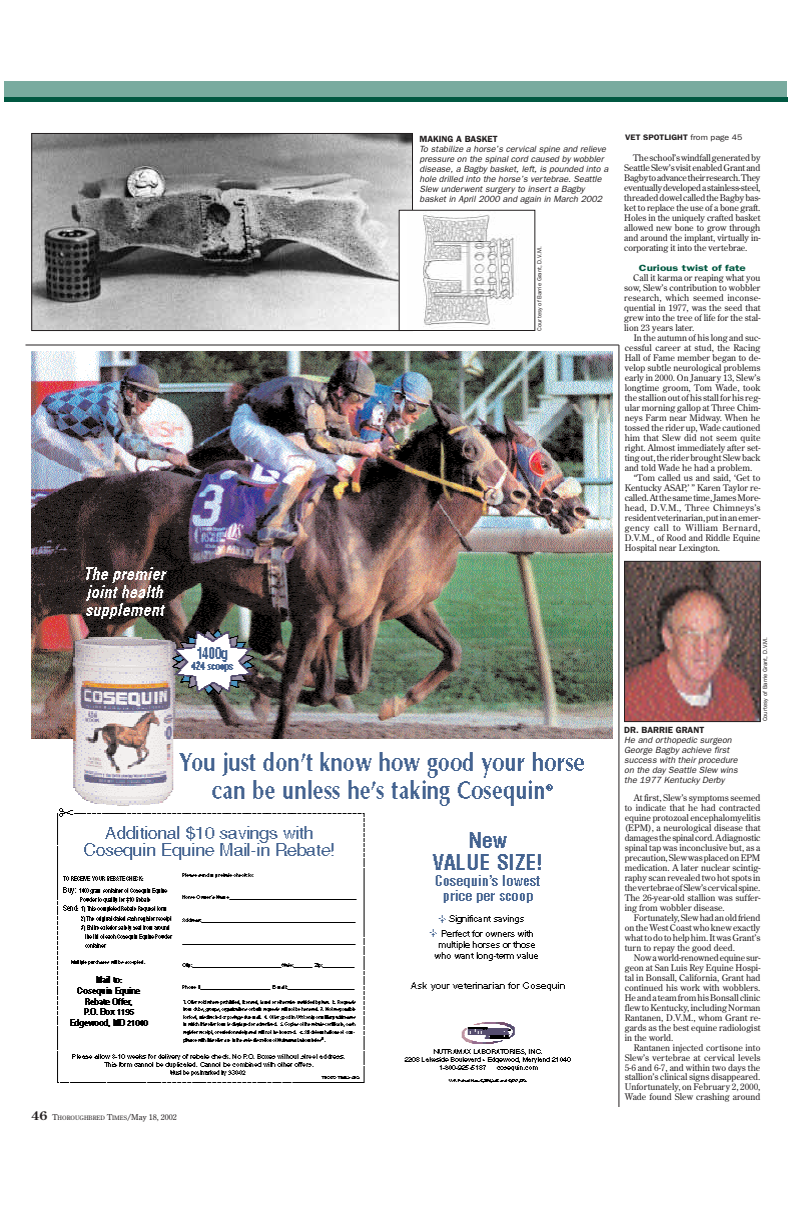
<style>
.page{position:relative;width:797px;height:1224px;background:#fff}
.page>*{position:absolute;margin:0;border:0;box-sizing:border-box;transform-origin:0 0}
.t1{font:9px/10px "Century Old Style";color:#231f20;text-align:justify}
.t2{font:italic 9px/10px "Franklin Gothic";color:#231f20}
.t3{font:9px "Century Old Style";letter-spacing:.025em;color:#231f20}
.t4{font:600 9px "Franklin Gothic";color:#231f20}
.t5{font:9px "Century Old Style";letter-spacing:.05em;color:#231f20}
.t6{font:600 9px "Franklin Gothic";color:#005841;scale:1.3 1}
.t7{font:600 8px "Franklin Gothic";color:#231f20;scale:1.1 1}
.t8{font:6px "Franklin Gothic";color:#231f20}
.t9{font:6px "Century Old Style";color:#231f20}
.s1{font-weight:700;font-size:12px}
.s2{font-size:8px}
.s3{font-weight:400}
</style>
<div class="page">
<img style="left:34px;top:135px;width:377px;height:194px">
<div style="left:32px;top:133px;width:381px;height:198px;border:1px solid #231f20"></div>
<div style="left:399px;top:210px;width:136px;height:120px;background:#fff"></div>
<img style="left:423px;top:213px;width:91px;height:116px">
<div style="left:399px;top:210px;width:136px;height:121px;border:1px solid #231f20"></div>
<div style="left:4px;top:81px;width:783px;height:19px;background:#79ab9f"></div>
<div style="left:4px;top:97px;width:784px;height:5px;background:#005841"></div>
<img style="left:32px;top:351px;width:581px;height:732px">
<hr style="left:26px;top:345px;width:593px;height:1px;background:#231f20">
<hr style="left:619px;top:345px;width:1px;height:762px;background:#231f20">
<img style="left:626px;top:563px;width:132px;height:157px">
<div style="left:624px;top:561px;width:136px;height:161px;border:1px solid #231f20"></div>
<p class="t9" style="left:32px;top:1115px;width:147px"><span class="s1">46</span> <span class="s2">T</span>HOROUGHBRED <span class="s2">T</span>IMES<span class="s2">/May 18, 2002</span></p>
<p class="t4" style="left:420px;top:136px;width:80px">MAKING A BASKET</p>
<p class="t2" style="left:420px;top:145px;width:192px">To stabilize a horse’s cervical spine and relieve pressure on the spinal cord caused by wobbler disease, a Bagby basket, left, is pounded into a hole drilled into the horse’s vertebrae. Seattle Slew underwent surgery to insert a Bagby basket in April 2000 and again in March 2002</p>
<p class="t8" style="left:537px;top:331px;width:86px;rotate:-90deg">Courtesy of Barrie Grant, D.V.M.</p>
<p class="t7" style="left:625px;top:135px;width:108px">VET SPOTLIGHT <span class="s3">from page 45</span></p>
<p class="t1" style="left:624px;top:153px;width:138px;text-indent:9px">The school’s windfall generated by Seattle Slew’s visit enabled Grant and Bagby to advance their research. They eventually developed a stainless-steel, threaded dowel called the Bagby bas&shy;ket to replace the use of a bone graft.<br>Holes in the uniquely crafted basket allowed new bone to grow through and around the implant, virtually in&shy;corporating it into the vertebrae.</p>
<p class="t6" style="left:639px;top:265px;width:84px">Curious twist of fate</p>
<p class="t1" style="left:624px;top:273px;width:138px;text-indent:9px">Call it karma or reaping what you sow, Slew’s contribution to wobbler research, which seemed inconse&shy;quential in 1977, was the seed that grew into the tree of life for the stal&shy;lion 23 years later.</p>
<p class="t1" style="left:634px;top:333px;width:128px">In the autumn of his long and suc-</p>
<p class="t1" style="left:625px;top:343px;width:137px">cessful career at stud, the Racing</p>
<p class="t1" style="left:625px;top:353px;width:137px">Hall of Fame member began to de-</p>
<p class="t1" style="left:625px;top:363px;width:137px">velop subtle neurological problems</p>
<p class="t1" style="left:625px;top:373px;width:137px">early in 2000. On January 13, Slew’s</p>
<p class="t1" style="left:625px;top:383px;width:137px">longtime groom, Tom Wade, took</p>
<p class="t1" style="left:625px;top:393px;width:137px">the stallion out of his stall for his reg-</p>
<p class="t1" style="left:625px;top:403px;width:137px">ular morning gallop at Three Chim-</p>
<p class="t1" style="left:625px;top:413px;width:137px">neys Farm near Midway. When he</p>
<p class="t1" style="left:625px;top:423px;width:137px">tossed the rider up, Wade cautioned</p>
<p class="t1" style="left:625px;top:433px;width:137px">him that Slew did not seem quite</p>
<p class="t1" style="left:625px;top:443px;width:137px">right. Almost immediately after set-</p>
<p class="t1" style="left:625px;top:453px;width:137px">ting out, the rider brought Slew back</p>
<p class="t1" style="left:625px;top:463px;width:129px">and told Wade he had a problem.</p>
<p class="t1" style="left:634px;top:473px;width:128px">“Tom called us and said, ‘Get to</p>
<p class="t1" style="left:625px;top:483px;width:137px">Kentucky ASAP,’ ” Karen Taylor re-</p>
<p class="t1" style="left:625px;top:493px;width:137px">called. At the same time, James More-</p>
<p class="t3" style="left:625px;top:504px;width:137px">head, D.V.M., Three Chimneys’s</p>
<p class="t1" style="left:625px;top:513px;width:137px">resident veterinarian, put in an emer-</p>
<p class="t5" style="left:625px;top:524px;width:137px">gency call to William Bernard,</p>
<p class="t1" style="left:625px;top:533px;width:137px">D.V.M., of Rood and Riddle Equine</p>
<p class="t1" style="left:625px;top:543px;width:97px">Hospital near Lexington.</p>
<p class="t4" style="left:624px;top:726px;width:81px">DR. BARRIE GRANT</p>
<p class="t2" style="left:624px;top:735px;width:117px">He and orthopedic surgeon<br>George Bagby achieve first success with their procedure on the day Seattle Slew wins the 1977 Kentucky Derby</p>
<p class="t8" style="left:763px;top:721px;width:86px;rotate:-90deg">Courtesy of Barrie Grant, D.V.M.</p>
<p class="t1" style="left:625px;top:793px;width:137px;text-indent:9px">At first, Slew’s symptoms seemed to indicate that he had contracted equine protozoal encephalomyelitis (EPM), a neurological disease that damages the spinal cord. A diagnostic spinal tap was inconclusive but, as a precaution, Slew was placed on EPM medication. A later nuclear scintig&shy;raphy scan revealed two hot spots in the vertebrae of Slew’s cervical spine.<br>The 26-year-old stallion was suffer&shy;ing from wobbler disease.</p>
<p class="t1" style="left:625px;top:913px;width:137px;text-indent:9px">Fortunately, Slew had an old friend on the West Coast who knew exactly what to do to help him. It was Grant’s turn to repay the good deed.</p>
<p class="t1" style="left:625px;top:953px;width:137px;text-indent:9px">Now a world-renowned equine sur&shy;geon at San Luis Rey Equine Hospi&shy;tal in Bonsall, California, Grant had continued his work with wobblers.<br>He and a team from his Bonsall clinic flew to Kentucky, including Norman Rantanen, D.V.M., whom Grant re&shy;gards as the best equine radiologist in the world.</p>
<p class="t1" style="left:625px;top:1043px;width:137px;text-indent:9px">Rantanen injected cortisone into Slew’s vertebrae at cervical levels 5-6 and 6-7, and within two days the stallion’s clinical signs disappeared.<br>Unfortunately, on February 2, 2000, Wade found Slew crashing around</p>
</div>
